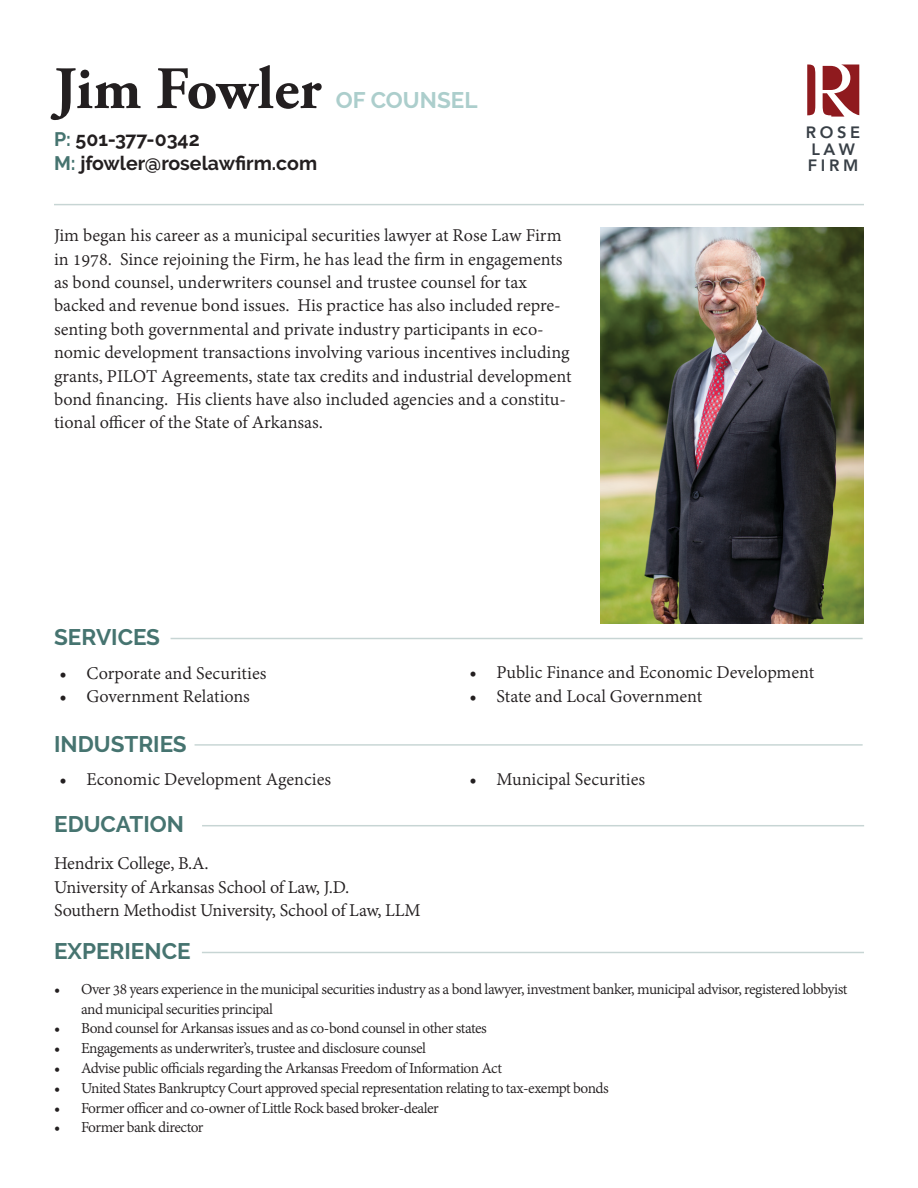
<style>
.page{position:relative;width:918px;height:1188px;background:#fff}
.page>*{position:absolute;margin:0;border:0;box-sizing:border-box;transform-origin:0 0}
.t1{font:700 60px "Adobe Garamond Pro";color:#231f20}
.t2{font:700 22.5px "Raleway";color:#467470}
.t3{font:700 22.5px "Raleway";color:#accecc}
.t4{font:19.5px/23.4px "Adobe Devanagari";color:#231f20}
.t5{font:700 19.5px "Raleway";color:#231f20}
.t6{font:16.5px/19.8px "Adobe Devanagari";letter-spacing:-.03em;color:#231f20}
.t7{font:800 16.35px/16.4px "Avenir";letter-spacing:.22em;color:#383f46}
.s1{color:#467470}
</style>
<div class="page">
<hr style="left:54px;top:204px;width:810px;height:1px;background:#467470">
<img style="left:600px;top:227px;width:264px;height:396px">
<hr style="left:171px;top:638px;width:692px;height:1px;background:#467470">
<hr style="left:195px;top:744px;width:668px;height:2px;background:#467470">
<hr style="left:202px;top:825px;width:662px;height:1px;background:#467470">
<hr style="left:202px;top:952px;width:662px;height:1px;background:#467470">
<svg style="left:807px;top:65px;width:8px;height:50px"></svg>
<svg style="left:823px;top:65px;width:36px;height:52px"></svg>
<p class="t1" style="left:54px;top:54px;width:269px">Jim Fowler</p>
<p class="t5" style="left:54px;top:128px;width:147px"><span class="s1">P:</span> 501-377-0342</p>
<p class="t5" style="left:54px;top:152px;width:265px"><span class="s1">M:</span> jfowler@roselawfirm.com</p>
<p class="t3" style="left:336px;top:87px;width:143px">OF COUNSEL</p>
<p class="t4" style="left:54px;top:225px;width:519px">Jim began his career as a municipal securities lawyer at Rose Law Firm in 1978. Since rejoining the Firm, he has lead the firm in engagements as bond counsel, underwriters counsel and trustee counsel for tax backed and revenue bond issues. His practice has also included repre&shy;senting both governmental and private industry participants in eco&shy;nomic development transactions involving various incentives including grants, PILOT Agreements, state tax credits and industrial development bond financing. His clients have also included agencies and a constitu&shy;tional officer of the State of Arkansas.</p>
<p class="t7" style="left:806px;top:125px;width:56px">ROSE<br>LAW<br>FIRM</p>
<p class="t2" style="left:54px;top:624px;width:107px">SERVICES</p>
<p class="t4" style="left:60px;top:663px;width:209px">• Corporate and Securities</p>
<p class="t4" style="left:60px;top:686px;width:192px">• Government Relations</p>
<p class="t4" style="left:470px;top:662px;width:346px">• Public Finance and Economic Development</p>
<p class="t4" style="left:470px;top:686px;width:234px">• State and Local Government</p>
<p class="t2" style="left:54px;top:731px;width:134px">INDUSTRIES</p>
<p class="t4" style="left:60px;top:769px;width:273px">• Economic Development Agencies</p>
<p class="t4" style="left:470px;top:769px;width:177px">• Municipal Securities</p>
<p class="t2" style="left:54px;top:812px;width:131px">EDUCATION</p>
<p class="t4" style="left:54px;top:853px;width:156px">Hendrix College, B.A.</p>
<p class="t4" style="left:54px;top:877px;width:297px">University of Arkansas School of Law, J.D.</p>
<p class="t4" style="left:54px;top:900px;width:368px">Southern Methodist University, School of Law, LLM</p>
<p class="t2" style="left:54px;top:938px;width:138px">EXPERIENCE</p>
<p class="t6" style="left:81px;top:980px;width:768px;text-indent:-27px">• Over 38 years experience in the municipal securities industry as a bond lawyer, investment banker, municipal advisor, registered lobbyist and municipal securities principal</p>
<p class="t6" style="left:54px;top:1020px;width:434px">• Bond counsel for Arkansas issues and as co-bond counsel in other states</p>
<p class="t6" style="left:54px;top:1040px;width:373px">• Engagements as underwriter’s, trustee and disclosure counsel</p>
<p class="t6" style="left:54px;top:1060px;width:450px">• Advise public officials regarding the Arkansas Freedom of Information Act</p>
<p class="t6" style="left:54px;top:1079px;width:556px">• United States Bankruptcy Court approved special representation relating to tax-exempt bonds</p>
<p class="t6" style="left:54px;top:1099px;width:386px">• Former officer and co-owner of Little Rock based broker-dealer</p>
<p class="t6" style="left:54px;top:1119px;width:151px">• Former bank director</p>
</div>
